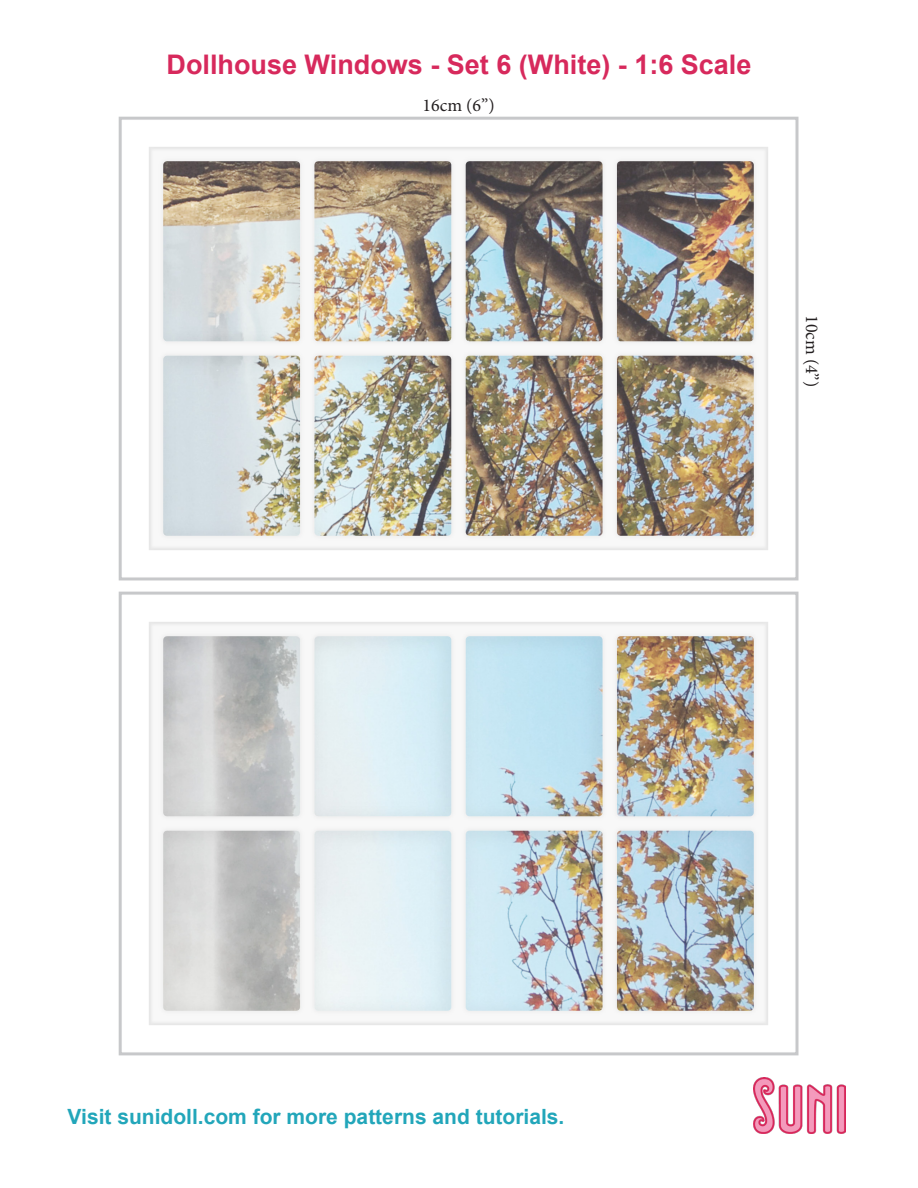
<style>
.page{position:relative;width:918px;height:1188px;background:#fff}
.page>*{position:absolute;margin:0;border:0;box-sizing:border-box;transform-origin:0 0}
.t1{font:700 27px "Arial";color:#d7295c}
.t2{font:700 21px "Arial";color:#22a6ba}
.t3{font:18px "Minion Pro";color:#231f20}
</style>
<div class="page">
<img style="left:149px;top:147px;width:619px;height:403px">
<div style="left:119px;top:117px;width:679px;height:463px;border:3px solid #c7c8ca"></div>
<img style="left:149px;top:622px;width:619px;height:403px">
<div style="left:119px;top:592px;width:679px;height:463px;border:3px solid #c7c8ca"></div>
<img style="left:753px;top:1077px;width:92px;height:57px">
<p class="t1" style="left:167px;top:45px;width:586px">Dollhouse Windows - Set 6 (White) - 1:6 Scale</p>
<p class="t3" style="left:423px;top:93px;width:74px">16cm (6”)</p>
<p class="t3" style="left:824px;top:315px;width:74px;rotate:90deg">10cm (4”)</p>
<p class="t2" style="left:68px;top:1101px;width:498px">Visit sunidoll.com for more patterns and tutorials.</p>
</div>
